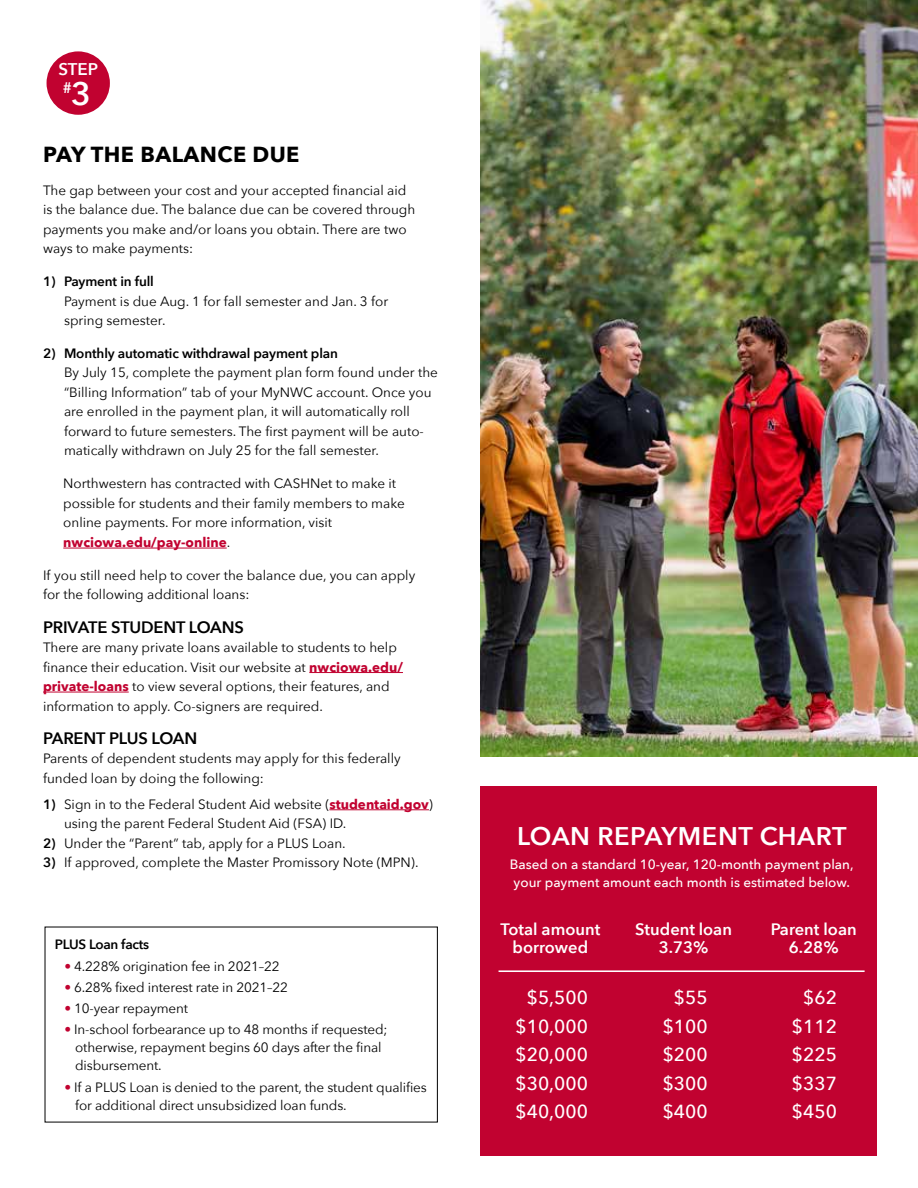
<style>
.page{position:relative;width:918px;height:1188px;background:#fff}
.page>*{position:absolute;margin:0;border:0;box-sizing:border-box;transform-origin:0 0}
.t1{font:600 25.5px "Avenir Next";letter-spacing:.02em;color:#fff}
.t2{font:700 21.75px "Avenir Next";letter-spacing:.02em;color:#000}
.t3{font:500 18.9px/28.3px "Avenir Next";color:#fff;text-align:center}
.t4{font:600 16.95px "Avenir Next";color:#fff}
.t5{font:600 16.5px/18px "Avenir Next";color:#fff;text-align:center}
.t6{font:600 16.5px "Avenir Next";letter-spacing:-.01em;color:#000}
.t7{font:600 15.3px "Avenir Next";color:#fff}
.t8{font:13.5px/19.5px "Avenir Next";color:#000}
.t9{font:500 13.5px/18px "Avenir Next";color:#fff}
.t10{font:600 13.5px "Avenir Next";letter-spacing:-.01em;color:#000}
.s1{font-size:32.55px}
.s2{font-weight:700;color:#c10230}
.s3{font-weight:600}
.s4{color:#c10230}
</style>
<div class="page">
<div style="left:47px;top:51px;width:63px;height:64px;background:#c10230;border-radius:50%"></div>
<hr style="left:63px;top:548px;width:164px;height:1px;background:#c10230">
<hr style="left:309px;top:672px;width:94px;height:1px;background:#c10230">
<hr style="left:43px;top:692px;width:86px;height:1px;background:#c10230">
<hr style="left:329px;top:809px;width:100px;height:1px;background:#c10230">
<div style="left:480px;top:786px;width:397px;height:370px;background:#c10230"></div>
<hr style="left:499px;top:970px;width:366px;height:2px;background:#fff">
<img style="left:480px;top:0;width:438px;height:757px">
<p class="t4" style="left:58px;top:55px;width:41px">STEP</p>
<p class="t7" style="left:63px;top:75px;width:30px">#<span class="s1">3</span></p>
<h2 class="t2" style="left:43px;top:135px;width:258px">PAY THE BALANCE DUE</h2>
<p class="t8" style="left:43px;top:180px;width:374px">The gap between your cost and your accepted financial aid is the balance due. The balance due can be covered through payments you make and/or loans you obtain. There are two ways to make payments:</p>
<p class="t10" style="left:43px;top:270px;width:112px">1) Payment in full</p>
<p class="t8" style="left:64px;top:290px;width:326px">Payment is due Aug. 1 for fall semester and Jan. 3 for spring semester.</p>
<p class="t10" style="left:43px;top:342px;width:296px">2) Monthly automatic withdrawal payment plan</p>
<p class="t8" style="left:64px;top:362px;width:375px">By July 15, complete the payment plan form found under the “Billing Information” tab of your MyNWC account. Once you are enrolled in the payment plan, it will automatically roll forward to future semesters. The first payment will be auto&shy;matically withdrawn on July 25 for the fall semester.</p>
<p class="t8" style="left:63px;top:473px;width:343px">Northwestern has contracted with CASHNet to make it possible for students and their family members to make online payments. For more information, visit <span class="s2">nwciowa.edu/pay-online</span>.</p>
<p class="t8" style="left:43px;top:565px;width:374px">If you still need help to cover the balance due, you can apply for the following additional loans:</p>
<p class="t6" style="left:43px;top:613px;width:202px">PRIVATE STUDENT LOANS</p>
<p class="t8" style="left:43px;top:637px;width:361px">There are many private loans available to students to help finance their education. Visit our website at <span class="s2">nwciowa.edu/ private-loans</span> to view several options, their features, and information to apply. Co-signers are required.</p>
<p class="t6" style="left:43px;top:724px;width:156px">PARENT PLUS LOAN</p>
<p class="t8" style="left:43px;top:748px;width:359px">Parents of dependent students may apply for this federally funded loan by doing the following:</p>
<p class="t8" style="left:64px;top:794px;width:371px;text-indent:-21px"><span class="s3">1)</span> Sign in to the Federal Student Aid website (<span class="s2">studentaid.gov</span>) using the parent Federal Student Aid (FSA) ID.</p>
<p class="t8" style="left:43px;top:833px;width:304px"><span class="s3">2)</span> Under the “Parent” tab, apply for a PLUS Loan.</p>
<p class="t8" style="left:43px;top:852px;width:377px"><span class="s3">3)</span> If approved, complete the Master Promissory Note (MPN).</p>
<p class="t10" style="left:55px;top:933px;width:96px">PLUS Loan facts</p>
<p class="t8" style="left:64px;top:956px;width:217px"><span class="s4">•</span> 4.228% origination fee in 2021–22</p>
<p class="t8" style="left:64px;top:977px;width:225px"><span class="s4">•</span> 6.28% fixed interest rate in 2021–22</p>
<p class="t8" style="left:64px;top:998px;width:125px"><span class="s4">•</span> 10-year repayment</p>
<p class="t8" style="left:75px;top:1020px;width:314px;line-height:18px;text-indent:-11px"><span class="s4">•</span> In-school forbearance up to 48 months if requested; otherwise, repayment begins 60 days after the final disbursement.</p>
<p class="t8" style="left:75px;top:1077px;width:353px;line-height:18px;text-indent:-11px"><span class="s4">•</span> If a PLUS Loan is denied to the parent, the student qualifies for additional direct unsubsidized loan funds.</p>
<h1 class="t1" style="left:517px;top:814px;width:331px">LOAN REPAYMENT CHART</h1>
<p class="t9" style="left:510px;top:855px;width:345px">Based on a standard 10-year, 120-month payment plan, your payment amount each month is estimated below.</p>
<p class="t5" style="left:501px;top:920px;width:101px">Total amount borrowed</p>
<h3 class="t3" style="left:516px;top:983px;width:74px">$5,500 $10,000 $20,000 $30,000 $40,000</h3>
<p class="t5" style="left:635px;top:920px;width:98px">Student loan<br>3.73%</p>
<h3 class="t3" style="left:663px;top:983px;width:46px">$55 $100 $200 $300 $400</h3>
<p class="t5" style="left:771px;top:920px;width:87px">Parent loan<br>6.28%</p>
<h3 class="t3" style="left:792px;top:983px;width:46px">$62 $112 $225 $337 $450</h3>
</div>
